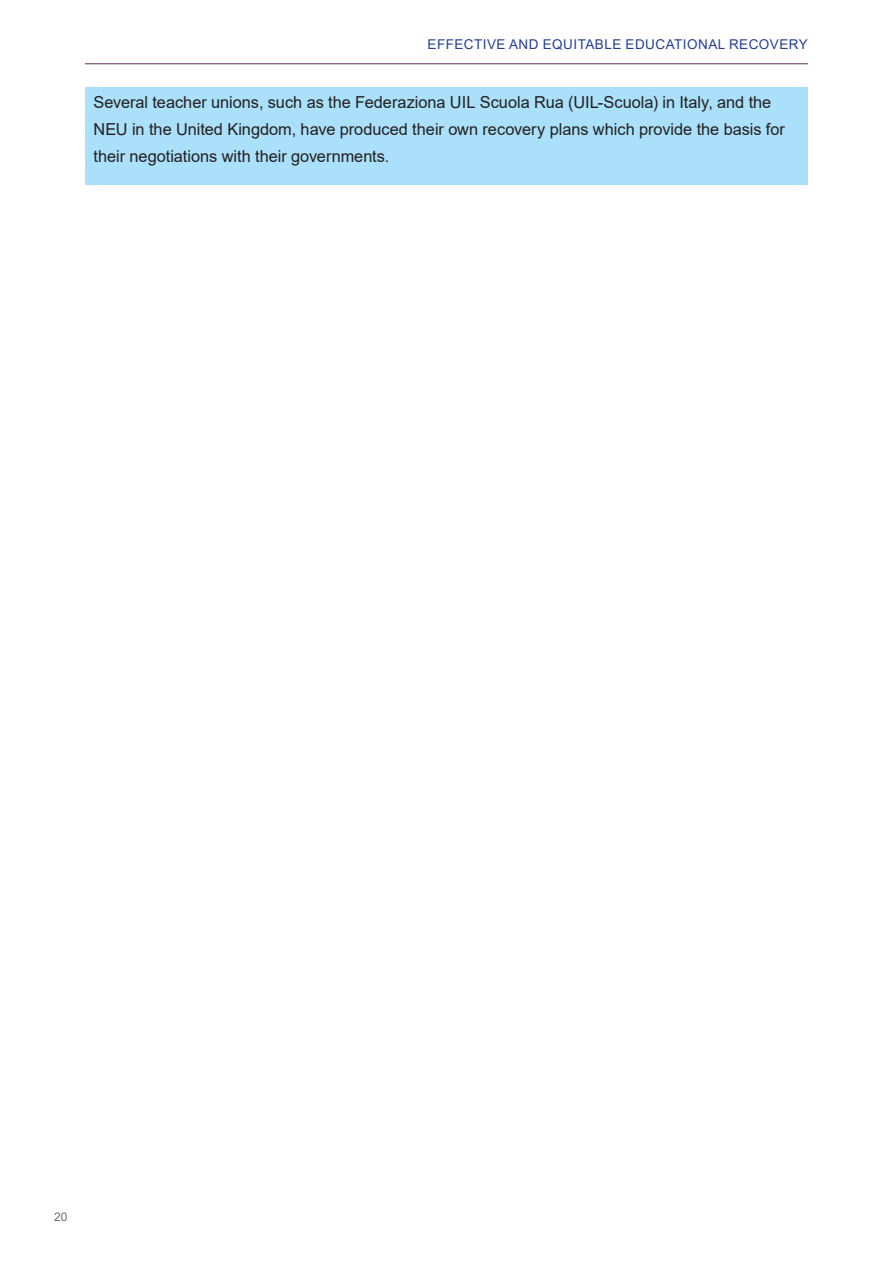
<style>
.page{position:relative;width:893px;height:1263px;background:#fff}
.page>*{position:absolute;margin:0;border:0;box-sizing:border-box;transform-origin:0 0}
.Box_heading{font:16.5px/27px "Arial";color:#231f20}
.roulette{font:13.5px "Arial";letter-spacing:.035em;color:#253f8e}
.t1{font:12px "Arial";color:#6c6d70}
</style>
<div class="page">
<hr style="left:85px;top:63px;width:723px;height:1px;background:#5f2860">
<div style="left:85px;top:87px;width:723px;height:98px;background:#aae0f9"></div>
<p class="roulette" style="left:428px;top:35px;width:382px">EFFECTIVE AND EQUITABLE EDUCATIONAL RECOVERY</p>
<p class="Box_heading" style="left:94px;top:89px;width:693px">Several teacher unions, such as the Federaziona UIL Scuola Rua (UIL-Scuola) in Italy, and the<br>NEU in the United Kingdom, have produced their own recovery plans which provide the basis for their negotiations with their governments.</p>
<p class="t1" style="left:54px;top:1208px;width:15px">20</p>
</div>
